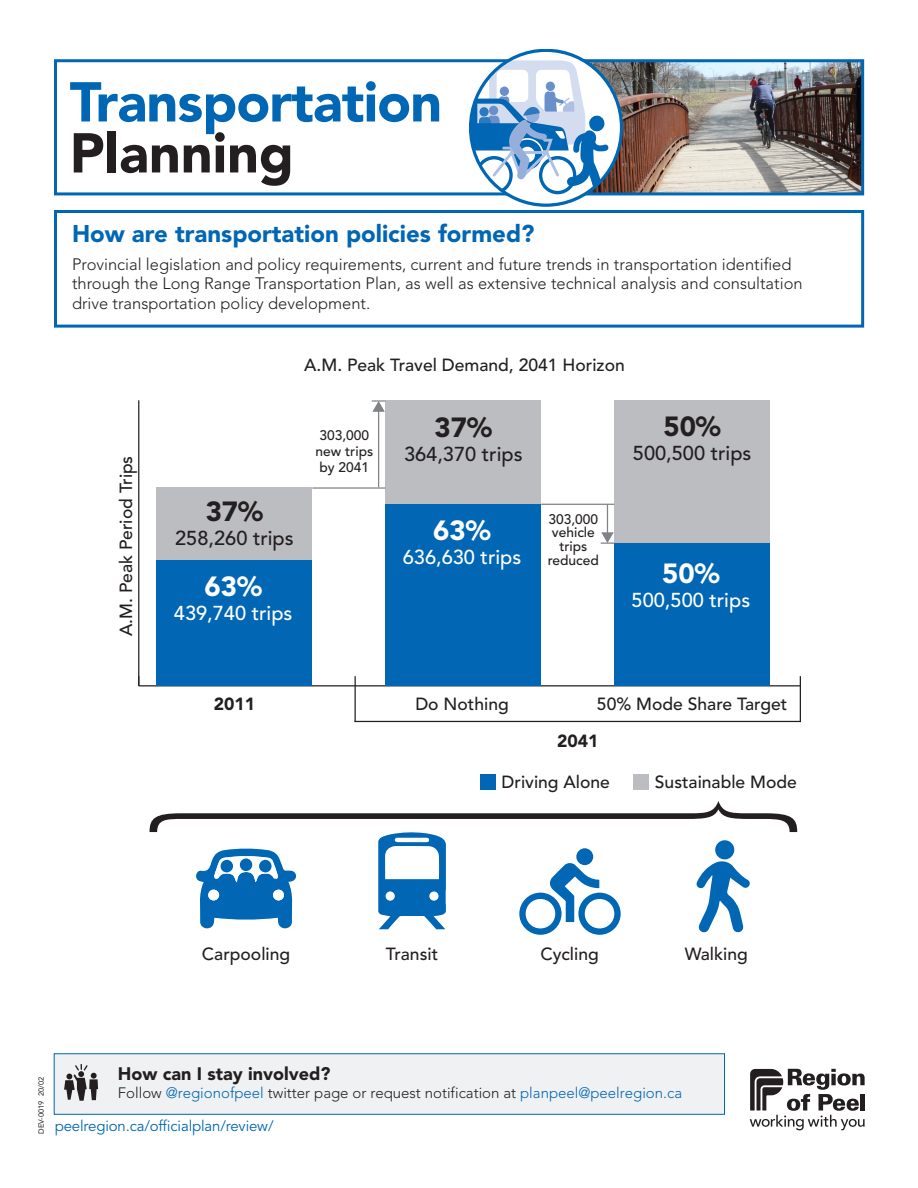
<style>
.page{position:relative;width:918px;height:1188px;background:#fff}
.page>*{position:absolute;margin:0;border:0;box-sizing:border-box;transform-origin:0 0}
.t1{font:900 55.5px/51px "Avenir LT Std";letter-spacing:-.015em;color:#0166b3}
.t2{font:900 27.45px "Avenir LT Std";color:#231f20}
.t3{font:900 27.45px "Avenir LT Std";color:#fff}
.t4{font:900 24px "Avenir LT Std";color:#0166b3}
.t5{font:500 19.95px "Avenir LT Std";color:#231f20}
.t6{font:500 19.95px "Avenir LT Std";color:#fff}
.t7{font:900 18px "Avenir LT Std";color:#231f20}
.t8{font:500 17.55px/36.6px "Avenir LT Std";color:#231f20}
.t9{font:900 17.55px "Avenir LT Std";color:#231f20}
.t10{font:300 16.5px/19.8px "Avenir LT Std";color:#231f20}
.t11{font:300 15px "Avenir LT Std";color:#231f20}
.t12{font:15px "Avenir LT Std";letter-spacing:-.01em;color:#0166b3}
.t13{font:500 13.8px/13.8px "Avenir LT Std";color:#231f20}
.t14{font:7.5px "Avenir LT Std";color:#231f20}
.s1{color:#231f20}
.s2{font-weight:900}
.s3{color:#0166b3}
</style>
<div class="page">
<div style="left:54px;top:210px;width:810px;height:118px;background:#fff;border:3px solid #0166b3"></div>
<svg style="left:750px;top:1069px;width:115px;height:61px"></svg>
<div style="left:54px;top:1054px;width:671px;height:60px;background:#f0f1f2"></div>
<svg style="left:64px;top:1064px;width:34px;height:37px"></svg>
<img style="left:623px;top:63px;width:237px;height:128px">
<div style="left:54px;top:59px;width:810px;height:136px;border:3px solid #0166b3"></div>
<svg style="left:469px;top:50px;width:154px;height:157px"></svg>
<hr style="left:139px;top:685px;width:661px;height:1px;background:#231f20">
<hr style="left:355px;top:676px;width:1px;height:46px;background:#231f20">
<hr style="left:800px;top:676px;width:1px;height:46px;background:#231f20">
<hr style="left:138px;top:400px;width:1px;height:286px;background:#231f20">
<div style="left:157px;top:487px;width:155px;height:73px;background:#bcbdc0"></div>
<div style="left:385px;top:400px;width:156px;height:104px;background:#bcbdc0"></div>
<div style="left:614px;top:400px;width:156px;height:143px;background:#bcbdc0"></div>
<div style="left:157px;top:560px;width:155px;height:126px;background:#0166b3"></div>
<div style="left:385px;top:504px;width:156px;height:182px;background:#0166b3"></div>
<div style="left:614px;top:543px;width:156px;height:143px;background:#0166b3"></div>
<hr style="left:355px;top:721px;width:446px;height:1px;background:#231f20">
<hr style="left:541px;top:504px;width:73px;height:1px;background:#808285">
<hr style="left:607px;top:504px;width:1px;height:30px;background:#808285">
<svg style="left:601px;top:532px;width:13px;height:12px"></svg>
<hr style="left:312px;top:487px;width:73px;height:2px;background:#808285">
<hr style="left:378px;top:410px;width:1px;height:77px;background:#808285">
<svg style="left:372px;top:400px;width:13px;height:12px"></svg>
<div style="left:480px;top:774px;width:15px;height:16px;background:#0166b3"></div>
<div style="left:633px;top:774px;width:16px;height:16px;background:#bcbdc0"></div>
<svg style="left:150px;top:801px;width:647px;height:134px"></svg>
<p class="t1" style="left:70px;top:76px;width:374px">Transportation<br><span class="s1">Planning</span></p>
<p class="t4" style="left:72px;top:220px;width:464px">How are transportation policies formed?</p>
<p class="t10" style="left:72px;top:254px;width:732px">Provincial legislation and policy requirements, current and future trends in transportation identified through the Long Range Transportation Plan, as well as extensive technical analysis and consultation drive transportation policy development.</p>
<p class="t8" style="left:108px;top:636px;width:182px;rotate:-90deg">A.M. Peak Period Trips</p>
<p class="t8" style="left:304px;top:347px;width:322px">A.M. Peak Travel Demand, 2041 Horizon</p>
<p class="t2" style="left:206px;top:495px;width:59px">37%</p>
<p class="t5" style="left:175px;top:527px;width:120px">258,260 trips</p>
<p class="t3" style="left:204px;top:570px;width:59px">63%</p>
<p class="t6" style="left:174px;top:602px;width:120px">439,740 trips</p>
<p class="t13" style="left:316px;top:427px;width:59px;line-height:16.2px">303,000 new trips by 2041</p>
<p class="t2" style="left:435px;top:411px;width:59px">37%</p>
<p class="t5" style="left:404px;top:443px;width:120px">364,370 trips</p>
<p class="t3" style="left:433px;top:514px;width:59px">63%</p>
<p class="t6" style="left:403px;top:546px;width:120px">636,630 trips</p>
<p class="t13" style="left:548px;top:512px;width:53px;text-align:center">303,000 vehicle trips reduced</p>
<p class="t2" style="left:663px;top:410px;width:59px">50%</p>
<p class="t5" style="left:633px;top:442px;width:120px">500,500 trips</p>
<p class="t3" style="left:662px;top:556px;width:59px">50%</p>
<p class="t6" style="left:632px;top:588px;width:120px">500,500 trips</p>
<p class="t9" style="left:214px;top:693px;width:43px">2011</p>
<p class="t8" style="left:415px;top:686px;width:95px">Do Nothing</p>
<p class="t8" style="left:557px;top:686px;width:232px;text-indent:40px">50% Mode Share Target<br><span class="s2">2041</span></p>
<p class="t8" style="left:502px;top:764px;width:110px">Driving Alone</p>
<p class="t8" style="left:655px;top:764px;width:144px">Sustainable Mode</p>
<p class="t8" style="left:202px;top:936px;width:90px">Carpooling</p>
<p class="t8" style="left:386px;top:936px;width:54px">Transit</p>
<p class="t8" style="left:540px;top:936px;width:60px">Cycling</p>
<p class="t8" style="left:685px;top:936px;width:65px">Walking</p>
<p class="t14" style="left:37px;top:1134px;width:58px;rotate:-90deg">DEV-0019 20/02</p>
<p class="t7" style="left:118px;top:1063px;width:214px">How can I stay involved?</p>
<p class="t11" style="left:118px;top:1084px;width:566px">Follow <span class="s3">@regionofpeel</span> twitter page or request notification at <span class="s3">planpeel@peelregion.ca</span></p>
<p class="t12" style="left:55px;top:1117px;width:220px">peelregion.ca/officialplan/review/</p>
</div>
